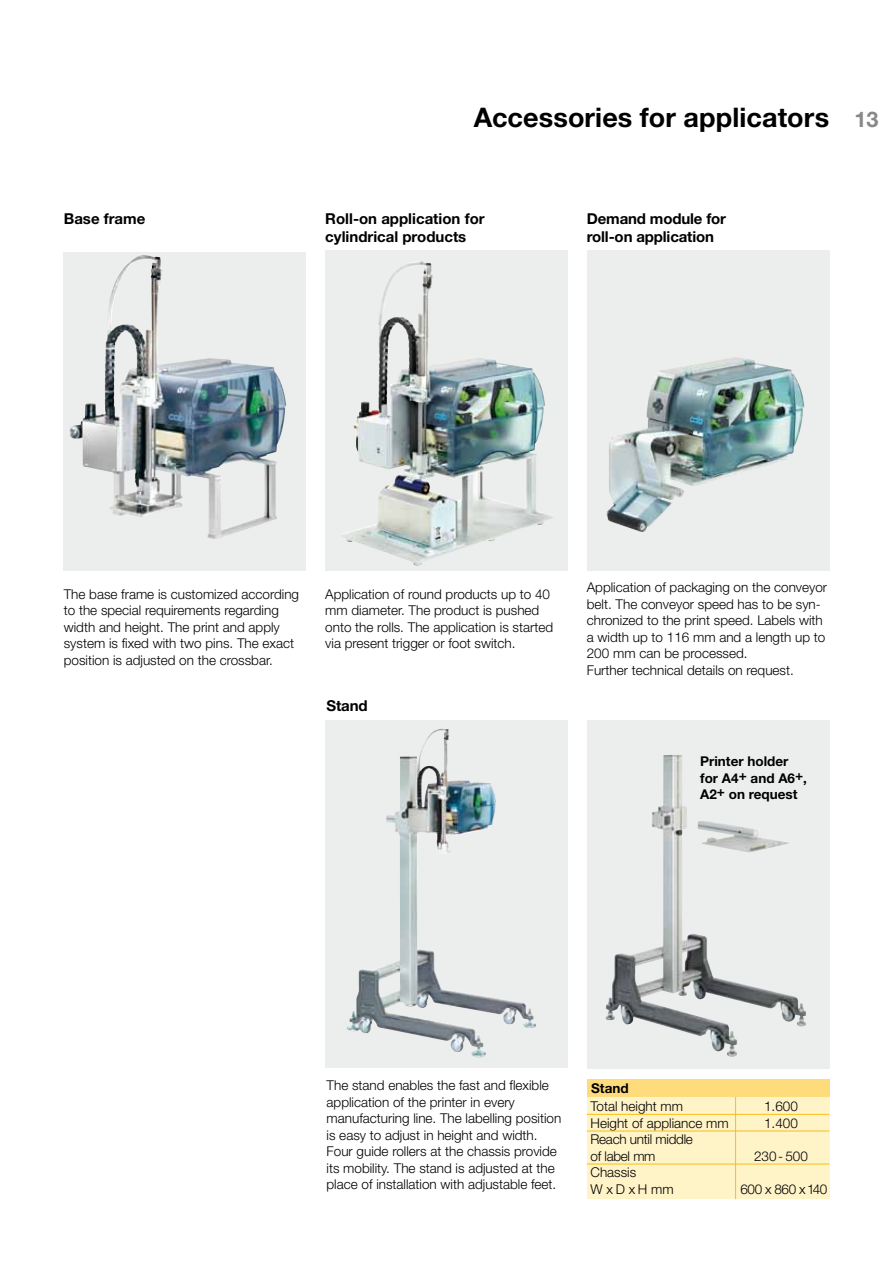
<style>
.page{position:relative;width:893px;height:1263px;background:#fff}
.page>*{position:absolute;margin:0;border:0;box-sizing:border-box;transform-origin:0 0}
.t1{font:700 27px "Helvetica Neue";letter-spacing:.005em;color:#000}
.t2{font:700 15px/17.7px "Helvetica Neue";color:#000}
.t3{font:300 13.5px/16.5px "Helvetica Neue";color:#000}
.t4{font:700 13.5px/16.5px "Helvetica Neue";color:#000}
.t5{font:300 13.5px/16.5px "Helvetica Neue";letter-spacing:-.02em;color:#000}
.t6{font:300 13.5px "Helvetica Neue";letter-spacing:-.025em;color:#000}
.s1{font-size:21.6px;color:#87888a}
</style>
<div class="page">
<div style="left:64px;top:252px;width:242px;height:318px;background:#eceded"></div>
<img style="left:69px;top:262px;width:217px;height:277px">
<div style="left:325px;top:720px;width:243px;height:348px;background:#eceded"></div>
<img style="left:347px;top:752px;width:189px;height:305px">
<div style="left:587px;top:720px;width:242px;height:349px;background:#eceded"></div>
<img style="left:605px;top:755px;width:132px;height:301px">
<img style="left:698px;top:820px;width:91px;height:33px">
<div style="left:587px;top:1079px;width:242px;height:120px;background:#fff3c8"></div>
<hr style="left:587px;top:1131px;width:242px;height:1px;background:#fbbd1a">
<hr style="left:587px;top:1114px;width:242px;height:1px;background:#fbbd1a">
<hr style="left:587px;top:1164px;width:242px;height:1px;background:#fbbd1a">
<hr style="left:735px;top:1093px;width:1px;height:106px;background:#fbbd1a">
<div style="left:587px;top:1079px;width:242px;height:18px;background:#ffdc7b"></div>
<div style="left:325px;top:250px;width:243px;height:320px;background:#eceded"></div>
<img style="left:342px;top:261px;width:211px;height:305px">
<div style="left:587px;top:250px;width:242px;height:320px;background:#eceded"></div>
<img style="left:606px;top:357px;width:198px;height:175px">
<p class="t2" style="left:64px;top:210px;width:83px">Base frame</p>
<h1 class="t1" style="left:474px;top:101px;width:406px">Accessories for applicators <span class="s1">13</span></h1>
<p class="t2" style="left:325px;top:210px;width:161px">Roll-on application for cylindrical products</p>
<p class="t2" style="left:587px;top:210px;width:141px">Demand module for roll-on application</p>
<p class="t3" style="left:64px;top:585px;width:237px">The base frame is customized according to the special requirements regarding width and height. The print and apply system is fixed with two pins. The exact position is adjusted on the crossbar.</p>
<p class="t3" style="left:325px;top:585px;width:229px">Application of round products up to 40 mm diameter. The product is pushed onto the rolls. The application is started via present trigger or foot switch.</p>
<p class="t3" style="left:587px;top:579px;width:242px">Application of packaging on the conveyor belt. The conveyor speed has to be syn&shy;chronized to the print speed. Labels with a width up to 116 mm and a length up to 200 mm can be processed.<br>Further technical details on request.</p>
<p class="t2" style="left:327px;top:696px;width:43px">Stand</p>
<p class="t4" style="left:700px;top:753px;width:108px">Printer holder for A4+ and A6+,<br>A2+ on request</p>
<p class="t3" style="left:327px;top:1077px;width:236px">The stand enables the fast and flexible application of the printer in every manufacturing line. The labelling position is easy to adjust in height and width.<br>Four guide rollers at the chassis provide its mobility. The stand is adjusted at the place of installation with adjustable feet.</p>
<p class="t4" style="left:591px;top:1080px;width:39px">Stand</p>
<p class="t3" style="left:590px;top:1098px;width:94px">Total height mm</p>
<p class="t3" style="left:764px;top:1098px;width:35px">1.600</p>
<p class="t3" style="left:590px;top:1114px;width:140px">Height of appliance mm</p>
<p class="t3" style="left:764px;top:1114px;width:35px">1.400</p>
<p class="t5" style="left:590px;top:1131px;width:104px">Reach until middle of label mm</p>
<p class="t3" style="left:754px;top:1147px;width:55px">230- 500</p>
<p class="t3" style="left:590px;top:1164px;width:85px">Chassis<br>W x D x H mm</p>
<p class="t6" style="left:740px;top:1180px;width:89px">600 x 860 x 140</p>
</div>
